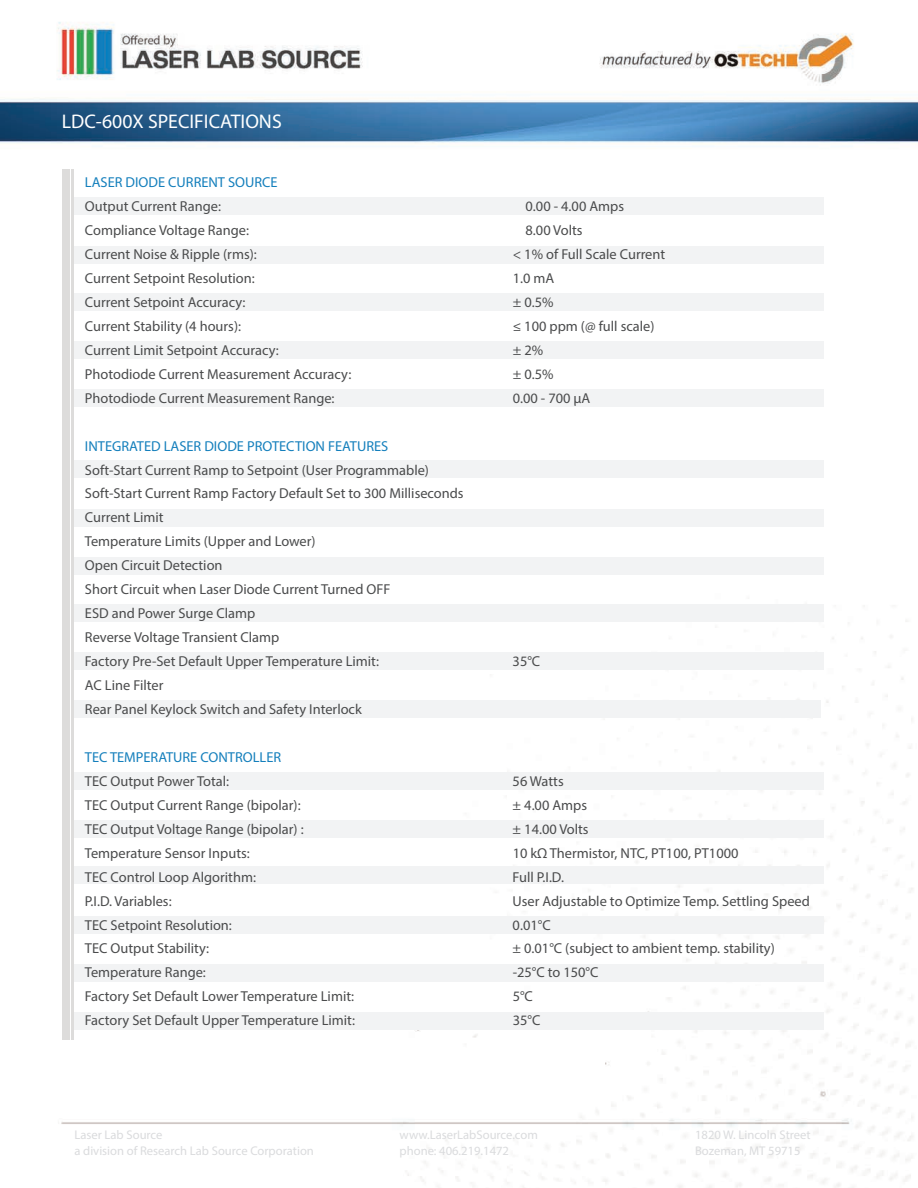
<style>
.page{position:relative;width:918px;height:1188px;background:#fff}
.page>*{position:absolute;margin:0;border:0;box-sizing:border-box;transform-origin:0 0}
.t1{font:19.8px "Myriad Pro";color:#fff}
.t2{font:14.4px/24px "Myriad Pro";color:#4a4b4c}
.t3{font:14.4px "Myriad Pro";color:#147fbc}
.t4{font:12.6px/15.9px "Myriad Pro";color:#dadbdd}
</style>
<div class="page">
<img style="left:0;top:22px;width:918px;height:1166px">
<div style="left:62px;top:170px;width:8px;height:870px;background:#dddcdb"></div>
<div style="left:74px;top:197px;width:749px;height:18px;background:#f2f3f4"></div>
<div style="left:74px;top:246px;width:749px;height:18px;background:#f2f3f4"></div>
<div style="left:74px;top:293px;width:749px;height:18px;background:#f2f3f4"></div>
<div style="left:74px;top:341px;width:749px;height:18px;background:#f2f3f4"></div>
<div style="left:74px;top:389px;width:749px;height:18px;background:#f2f3f4"></div>
<div style="left:74px;top:866px;width:749px;height:18px;background:#f2f3f4"></div>
<div style="left:74px;top:604px;width:749px;height:18px;background:#f2f3f4"></div>
<div style="left:74px;top:772px;width:749px;height:18px;background:#f2f3f4"></div>
<div style="left:74px;top:509px;width:749px;height:18px;background:#f2f3f4"></div>
<div style="left:74px;top:460px;width:749px;height:18px;background:#f2f3f4"></div>
<div style="left:74px;top:916px;width:749px;height:18px;background:#f2f3f4"></div>
<div style="left:74px;top:964px;width:749px;height:18px;background:#f2f3f4"></div>
<div style="left:74px;top:1012px;width:749px;height:18px;background:#f2f3f4"></div>
<div style="left:74px;top:652px;width:749px;height:18px;background:#f2f3f4"></div>
<div style="left:74px;top:820px;width:749px;height:18px;background:#f2f3f4"></div>
<div style="left:74px;top:557px;width:749px;height:18px;background:#f2f3f4"></div>
<div style="left:72px;top:700px;width:749px;height:18px;background:#f2f3f4"></div>
<hr style="left:72px;top:170px;width:2px;height:870px;background:#dddcdb">
<h1 class="t1" style="left:62px;top:114px;width:221px">LDC-600X SPECIFICATIONS</h1>
<p class="t3" style="left:85px;top:177px;width:194px">LASER DIODE CURRENT SOURCE</p>
<p class="t2" style="left:85px;top:195px;width:138px">Output Current Range:</p>
<p class="t2" style="left:526px;top:195px;width:100px">0.00 - 4.00 Amps</p>
<p class="t2" style="left:85px;top:219px;width:166px">Compliance Voltage Range:</p>
<p class="t2" style="left:526px;top:219px;width:59px">8.00 Volts</p>
<p class="t2" style="left:85px;top:243px;width:173px">Current Noise &amp; Ripple (rms):</p>
<p class="t2" style="left:513px;top:243px;width:154px">&lt; 1% of Full Scale Current</p>
<p class="t2" style="left:85px;top:267px;width:171px">Current Setpoint Resolution:</p>
<p class="t2" style="left:513px;top:267px;width:43px">1.0 mA</p>
<p class="t2" style="left:85px;top:291px;width:162px">Current Setpoint Accuracy:</p>
<p class="t2" style="left:513px;top:291px;width:42px">± 0.5%</p>
<p class="t2" style="left:85px;top:315px;width:158px">Current Stability (4 hours):</p>
<p class="t2" style="left:513px;top:315px;width:143px">≤ 100 ppm (@ full scale)</p>
<p class="t2" style="left:85px;top:339px;width:196px">Current Limit Setpoint Accuracy:</p>
<p class="t2" style="left:513px;top:339px;width:32px">± 2%</p>
<p class="t2" style="left:85px;top:363px;width:268px">Photodiode Current Measurement Accuracy:</p>
<p class="t2" style="left:513px;top:363px;width:42px">± 0.5%</p>
<p class="t2" style="left:85px;top:387px;width:251px">Photodiode Current Measurement Range:</p>
<p class="t2" style="left:513px;top:387px;width:79px">0.00 - 700 μA</p>
<p class="t3" style="left:85px;top:440px;width:305px">INTEGRATED LASER DIODE PROTECTION FEATURES</p>
<p class="t2" style="left:85px;top:459px;width:380px">Soft-Start Current Ramp to Setpoint (User Programmable)<br>Soft-Start Current Ramp Factory Default Set to 300 Milliseconds Current Limit<br>Temperature Limits (Upper and Lower)<br>Open Circuit Detection<br>Short Circuit when Laser Diode Current Turned OFF<br>ESD and Power Surge Clamp<br>Reverse Voltage Transient Clamp<br>Factory Pre-Set Default Upper Temperature Limit:</p>
<p class="t2" style="left:513px;top:650px;width:29px">35°C</p>
<p class="t2" style="left:85px;top:674px;width:278px">AC Line Filter<br>Rear Panel Keylock Switch and Safety Interlock</p>
<p class="t3" style="left:85px;top:752px;width:198px">TEC TEMPERATURE CONTROLLER</p>
<p class="t2" style="left:85px;top:770px;width:146px">TEC Output Power Total:</p>
<p class="t2" style="left:513px;top:770px;width:53px">56 Watts</p>
<p class="t2" style="left:85px;top:794px;width:217px">TEC Output Current Range (bipolar):</p>
<p class="t2" style="left:513px;top:794px;width:76px">± 4.00 Amps</p>
<p class="t2" style="left:85px;top:818px;width:220px">TEC Output Voltage Range (bipolar) :</p>
<p class="t2" style="left:513px;top:818px;width:78px">± 14.00 Volts</p>
<p class="t2" style="left:85px;top:842px;width:166px">Temperature Sensor Inputs:</p>
<p class="t2" style="left:513px;top:842px;width:227px">10 kΩ Thermistor, NTC, PT100, PT1000</p>
<p class="t2" style="left:85px;top:866px;width:173px">TEC Control Loop Algorithm:</p>
<p class="t2" style="left:513px;top:866px;width:53px">Full P.I.D.</p>
<p class="t2" style="left:85px;top:890px;width:88px">P.I.D. Variables:</p>
<p class="t2" style="left:513px;top:890px;width:299px">User Adjustable to Optimize Temp. Settling Speed</p>
<p class="t2" style="left:85px;top:914px;width:149px">TEC Setpoint Resolution:</p>
<p class="t2" style="left:513px;top:914px;width:40px">0.01°C</p>
<p class="t2" style="left:85px;top:938px;width:126px">TEC Output Stability:</p>
<p class="t2" style="left:513px;top:938px;width:264px">± 0.01°C (subject to ambient temp. stability)</p>
<p class="t2" style="left:85px;top:962px;width:122px">Temperature Range:</p>
<p class="t2" style="left:513px;top:962px;width:87px">-25°C to 150°C</p>
<p class="t2" style="left:85px;top:985px;width:271px">Factory Set Default Lower Temperature Limit:</p>
<p class="t2" style="left:513px;top:985px;width:22px">5°C</p>
<p class="t2" style="left:85px;top:1009px;width:272px">Factory Set Default Upper Temperature Limit:</p>
<p class="t2" style="left:513px;top:1009px;width:29px">35°C</p>
<p class="t4" style="left:75px;top:1128px;width:241px">Laser Lab Source<br>a division of Research Lab Source Corporation</p>
<p class="t4" style="left:400px;top:1128px;width:140px">www.LaserLabSource.com phone: 406.219.1472</p>
<p class="t4" style="left:695px;top:1128px;width:117px">1820 W. Lincoln Street<br>Bozeman, MT 59715</p>
</div>
